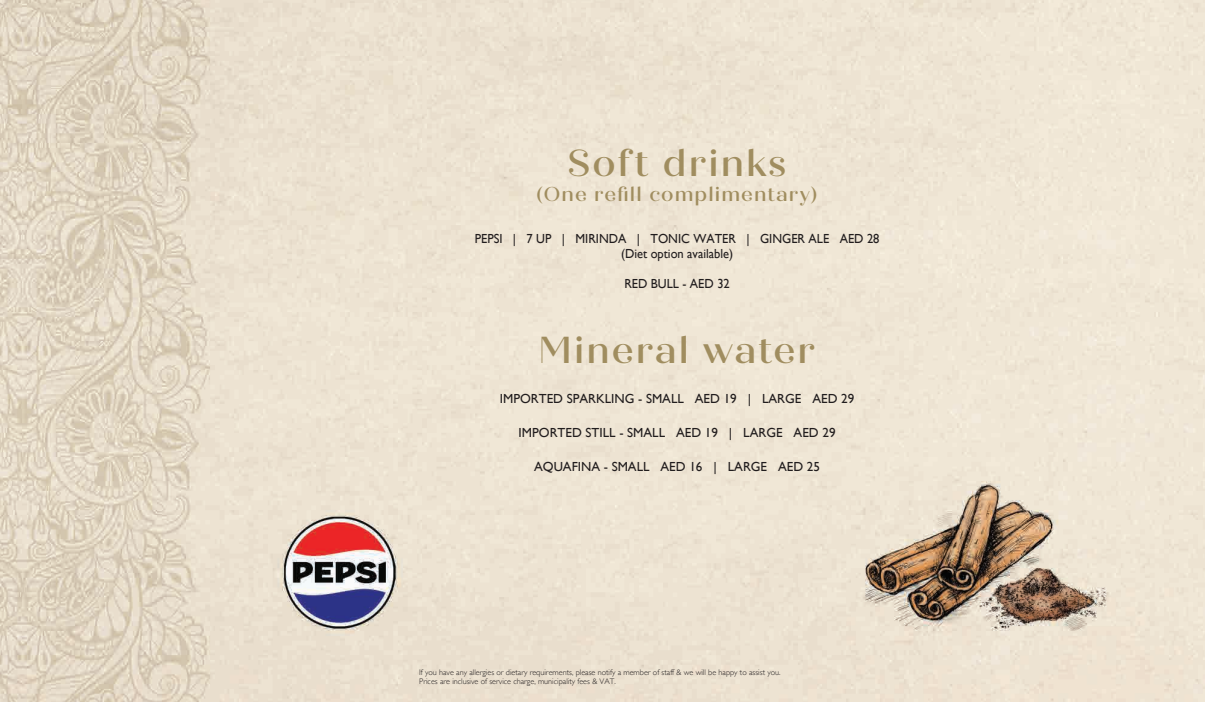
<style>
.page{position:relative;width:1205px;height:702px;background:#fff}
.page>*{position:absolute;margin:0;border:0;box-sizing:border-box;transform-origin:0 0}
.t1{font:500 37.5px "Quiche Display";letter-spacing:.055em;color:#a08d5f}
.t2{font:500 20px "Quiche Display";letter-spacing:.055em;color:#a08d5f}
.t3{font:13.12px "Gill Sans";color:#211d1e}
.t4{font:13.12px/15px "Gill Sans";color:#211d1e;text-align:center;scale:.95 1}
.t5{font:300 8.12px/9.8px "Gill Sans";color:#211d1e}
</style>
<div class="page">
<img style="left:0;top:0;width:1205px;height:702px">
<h1 class="t1" style="left:567px;top:141px;width:220px">Soft drinks</h1>
<h2 class="t2" style="left:536px;top:182px;width:283px">(One refill complimentary)</h2>
<h3 class="t4" style="left:475px;top:231px;width:428px">PEPSI | 7 UP | MIRINDA | TONIC WATER | GINGER ALE AED 28 (Diet option available)</h3>
<h3 class="t4" style="left:624px;top:276px;width:112px">RED BULL - AED 32</h3>
<h1 class="t1" style="left:538px;top:327px;width:278px">Mineral water</h1>
<h3 class="t3" style="left:500px;top:391px;width:356px">IMPORTED SPARKLING - SMALL AED 19 | LARGE AED 29</h3>
<h3 class="t3" style="left:519px;top:425px;width:318px">IMPORTED STILL - SMALL AED 19 | LARGE AED 29</h3>
<h3 class="t3" style="left:534px;top:458px;width:287px">AQUAFINA - SMALL AED 16 | LARGE AED 25</h3>
<p class="t5" style="left:419px;top:666px;width:363px">If you have any allergies or dietary requirements, please notify a member of staff &amp; we will be happy to assist you.<br>Prices are inclusive of service charge, municipality fees &amp; VAT.</p>
</div>
